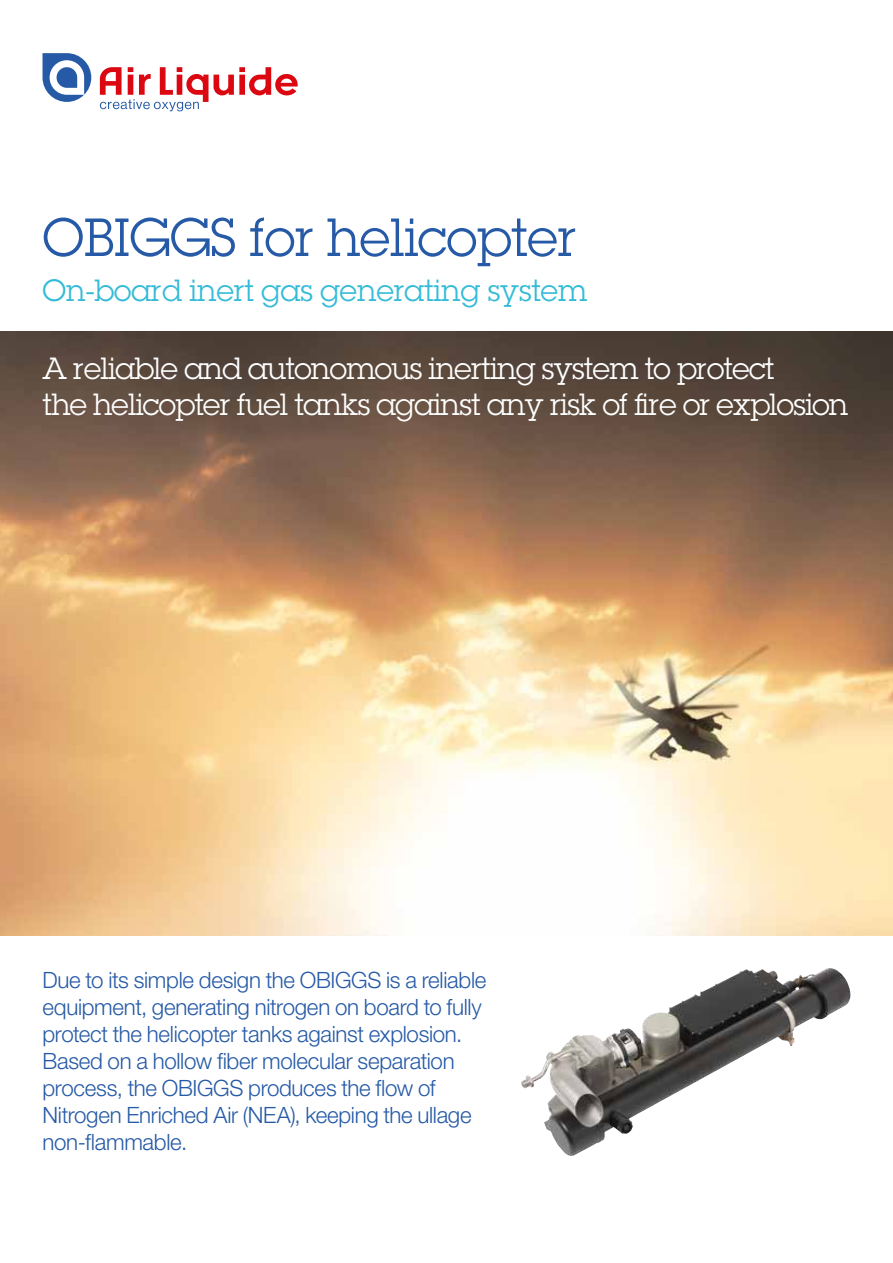
<style>
.page{position:relative;width:893px;height:1263px;background:#fff}
.page>*{position:absolute;margin:0;border:0;box-sizing:border-box;transform-origin:0 0}
.t1{font:52.5px "Lubalin Graph Std";color:#265aa6}
.t2{font:30px/36px "Lubalin Graph Std";letter-spacing:-.02em;color:#fff}
.t3{font:30px "Lubalin Graph Std";color:#35bbd7}
.t4{font:300 22.5px/27px "Helvetica Neue LT Pro";letter-spacing:-.015em;color:#265aa6}
</style>
<div class="page">
<img style="left:0;top:332px;width:893px;height:603px">
<svg style="left:43px;top:53px;width:48px;height:49px"></svg>
<svg style="left:100px;top:67px;width:198px;height:44px"></svg>
<img style="left:521px;top:969px;width:305px;height:187px">
<h1 class="t1" style="left:43px;top:204px;width:535px">OBIGGS for helicopter</h1>
<h2 class="t3" style="left:43px;top:271px;width:546px">On-board inert gas generating system</h2>
<h2 class="t2" style="left:43px;top:350px;width:807px">A reliable and autonomous inerting system to protect<br>the helicopter fuel tanks against any risk of fire or explosion</h2>
<p class="t4" style="left:43px;top:966px;width:445px">Due to its simple design the OBIGGS is a reliable equipment, generating nitrogen on board to fully protect the helicopter tanks against explosion.<br>Based on a hollow fiber molecular separation process, the OBIGGS produces the flow of Nitrogen Enriched Air (NEA), keeping the ullage non-flammable.</p>
</div>
